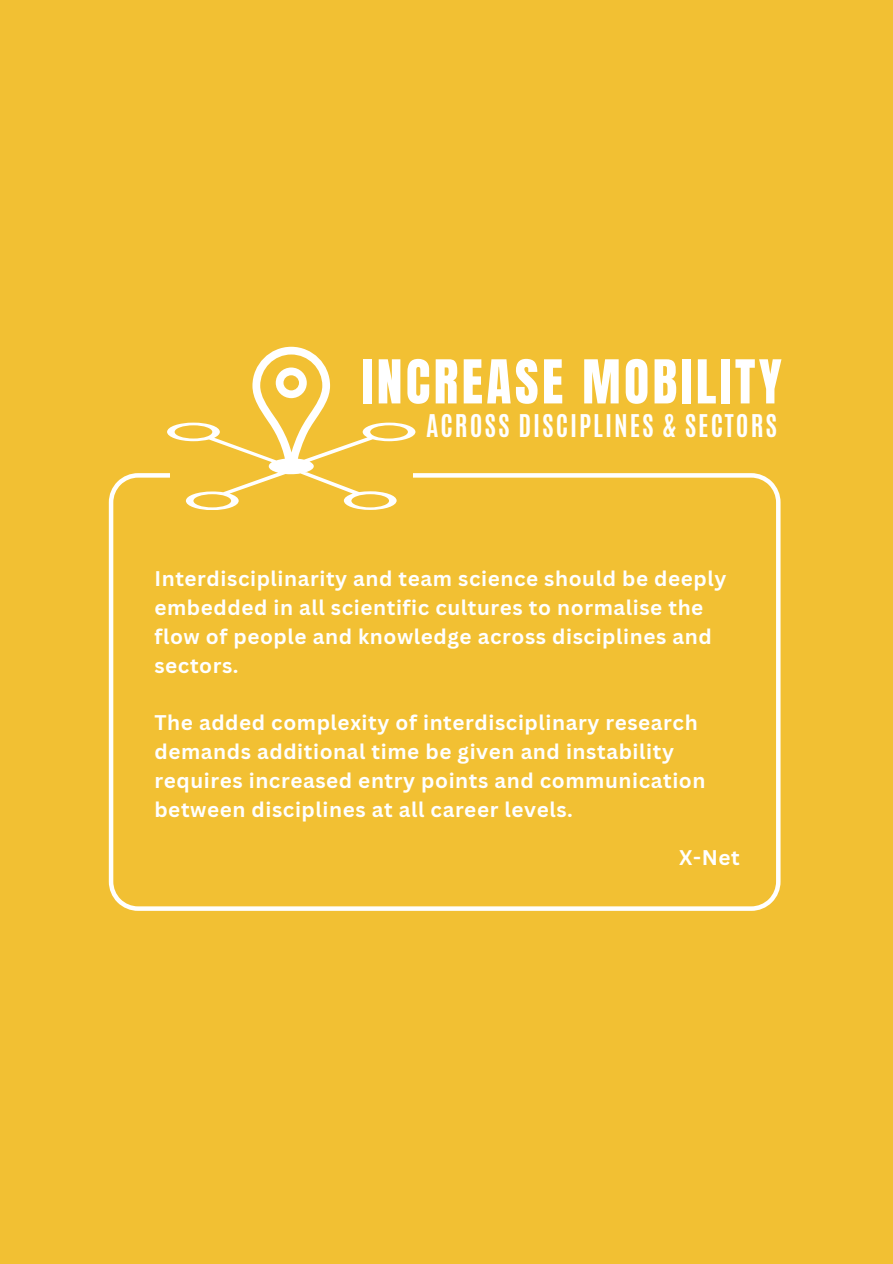
<style>
.page{position:relative;width:893px;height:1264px;background:#fff}
.page>*{position:absolute;margin:0;border:0;box-sizing:border-box;transform-origin:0 0}
.t1{font:51.45px "Anton";letter-spacing:.07em;color:#fff}
.t2{font:700 26.1px "Antonio";letter-spacing:.075em;color:#fff}
.t3{font:700 20.7px/28.8px "Canva Sans";letter-spacing:.03em;color:#fff}
</style>
<div class="page">
<div style="left:0;top:0;width:892px;height:1263px;background:#f2c033"></div>
<svg style="left:109px;top:473px;width:671px;height:437px"></svg>
<svg style="left:167px;top:347px;width:248px;height:163px"></svg>
<p class="t1" style="left:361px;top:345px;width:421px">INCREASE MOBILITY</p>
<p class="t2" style="left:426px;top:407px;width:352px">ACROSS DISCIPLINES &amp; SECTORS</p>
<p class="t3" style="left:154px;top:563px;width:573px">Interdisciplinarity and team science should be deeply embedded in all scientific cultures to normalise the flow of people and knowledge across disciplines and sectors.</p>
<h1 class="t3" style="left:154px;top:707px;width:552px">The added complexity of interdisciplinary research demands additional time be given and instability requires increased entry points and communication between disciplines at all career levels.</h1>
<h2 class="t3" style="left:679px;top:842px;width:62px">X-Net</h2>
</div>
